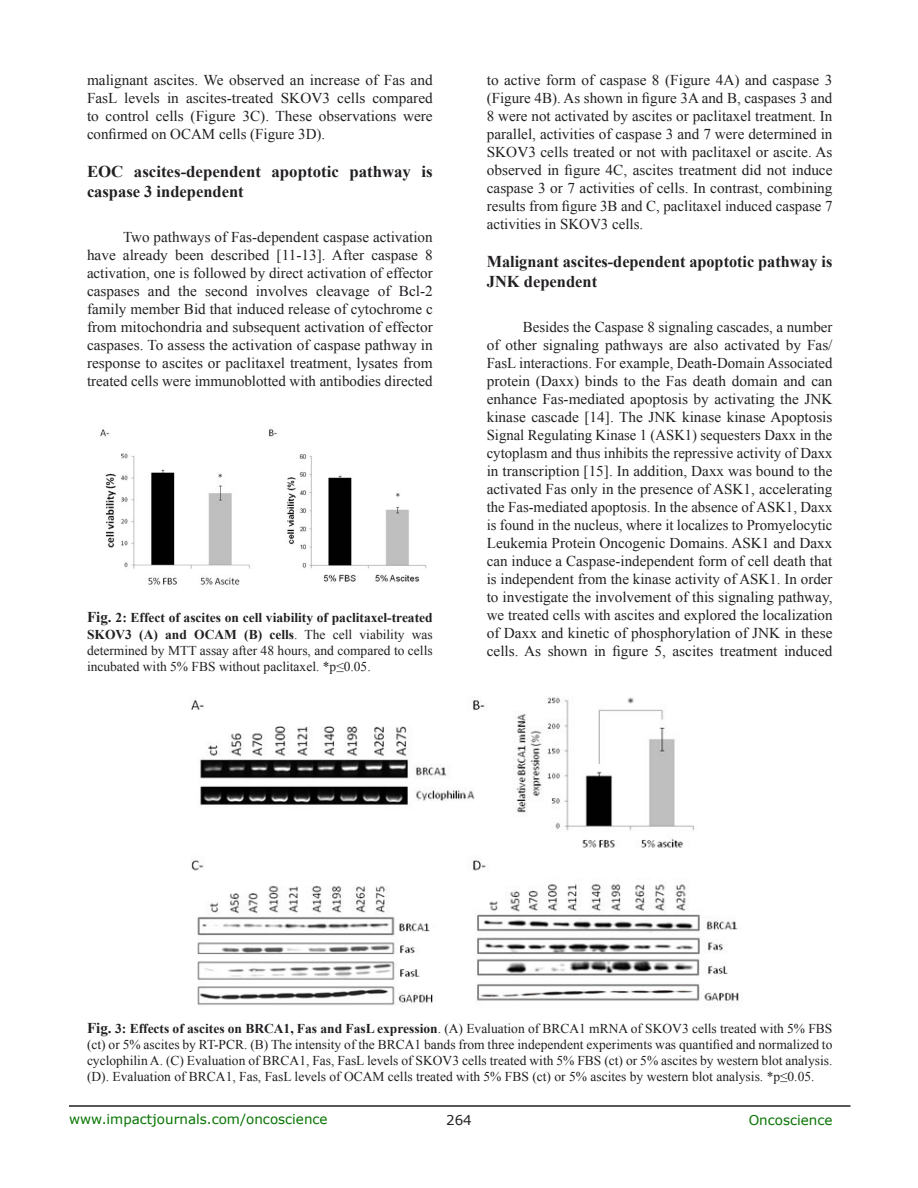
<style>
.page{position:relative;width:918px;height:1188px;background:#fff}
.page>*{position:absolute;margin:0;border:0;box-sizing:border-box;transform-origin:0 0}
.SubHeading{font:700 16.5px/19.8px "Times New Roman";color:#221f22}
.BodyText{font:15px/18px "Times New Roman";color:#221f22;text-align:justify}
.FigureText{font:13.5px/16.2px "Times New Roman";color:#221f22;text-align:justify}
.t1{font:13.5px "Verdana";color:#067400}
.t2{font:13.5px "Verdana";color:#221f22}
.s1{font-weight:700;font-size:15px}
.s2{font-weight:700}
</style>
<div class="page">
<hr style="left:69px;top:1105px;width:781px;height:2px;background:#231f20">
<img style="left:100px;top:429px;width:327px;height:156px">
<img style="left:191px;top:697px;width:548px;height:309px">
<p class="BodyText" style="left:87px;top:71px;width:347px">malignant ascites. We observed an increase of Fas and FasL levels in ascites-treated SKOV3 cells compared to control cells (Figure 3C). These observations were confirmed on OCAM cells (Figure 3D).</p>
<p class="SubHeading" style="left:87px;top:161px;width:347px">EOC ascites-dependent apoptotic pathway is caspase 3 independent</p>
<p class="BodyText" style="left:87px;top:228px;width:347px;text-indent:36px">Two pathways of Fas-dependent caspase activation have already been described [11-13]. After caspase 8 activation, one is followed by direct activation of effector caspases and the second involves cleavage of Bcl-2 family member Bid that induced release of cytochrome c from mitochondria and subsequent activation of effector caspases. To assess the activation of caspase pathway in response to ascites or paclitaxel treatment, lysates from treated cells were immunoblotted with antibodies directed</p>
<p class="FigureText" style="left:87px;top:610px;width:347px"><span class="s1">Fig.</span> <span class="s2">2: Effect of ascites on cell viability of paclitaxel-treated SKOV3 (A) and OCAM (B) cells</span>. The cell viability was determined by MTT assay after 48 hours, and compared to cells incubated with 5% FBS without paclitaxel. *p≤0.05.</p>
<p class="BodyText" style="left:487px;top:71px;width:347px">to active form of caspase 8 (Figure 4A) and caspase 3 (Figure 4B). As shown in figure 3A and B, caspases 3 and 8 were not activated by ascites or paclitaxel treatment. In parallel, activities of caspase 3 and 7 were determined in SKOV3 cells treated or not with paclitaxel or ascite. As observed in figure 4C, ascites treatment did not induce caspase 3 or 7 activities of cells. In contrast, combining results from figure 3B and C, paclitaxel induced caspase 7 activities in SKOV3 cells.</p>
<p class="SubHeading" style="left:487px;top:251px;width:347px">Malignant ascites-dependent apoptotic pathway is<br>JNK dependent</p>
<p class="BodyText" style="left:487px;top:318px;width:347px;text-indent:36px">Besides the Caspase 8 signaling cascades, a number of other signaling pathways are also activated by Fas/ FasL interactions. For example, Death-Domain Associated protein (Daxx) binds to the Fas death domain and can enhance Fas-mediated apoptosis by activating the JNK kinase cascade [14]. The JNK kinase kinase Apoptosis Signal Regulating Kinase 1 (ASK1) sequesters Daxx in the cytoplasm and thus inhibits the repressive activity of Daxx in transcription [15]. In addition, Daxx was bound to the activated Fas only in the presence of ASK1, accelerating the Fas-mediated apoptosis. In the absence of ASK1, Daxx is found in the nucleus, where it localizes to Promyelocytic Leukemia Protein Oncogenic Domains. ASK1 and Daxx can induce a Caspase-independent form of cell death that is independent from the kinase activity of ASK1. In order to investigate the involvement of this signaling pathway, we treated cells with ascites and explored the localization of Daxx and kinetic of phosphorylation of JNK in these cells. As shown in figure 5, ascites treatment induced</p>
<p class="FigureText" style="left:87px;top:1020px;width:747px"><span class="s1">Fig.</span> <span class="s2">3: Effects of ascites on BRCA1, Fas and FasL expression</span>. (A) Evaluation of BRCA1 mRNA of SKOV3 cells treated with 5% FBS (ct) or 5% ascites by RT-PCR. (B) The intensity of the BRCA1 bands from three independent experiments was quantified and normalized to cyclophilin A. (C) Evaluation of BRCA1, Fas, FasL levels of SKOV3 cells treated with 5% FBS (ct) or 5% ascites by western blot analysis. (D). Evaluation of BRCA1, Fas, FasL levels of OCAM cells treated with 5% FBS (ct) or 5% ascites by western blot analysis. *p≤0.05.</p>
<p class="t1" style="left:69px;top:1110px;width:260px">www.impactjournals.com/oncoscience</p>
<p class="t2" style="left:446px;top:1111px;width:27px">264</p>
<p class="t1" style="left:749px;top:1111px;width:85px">Oncoscience</p>
</div>
